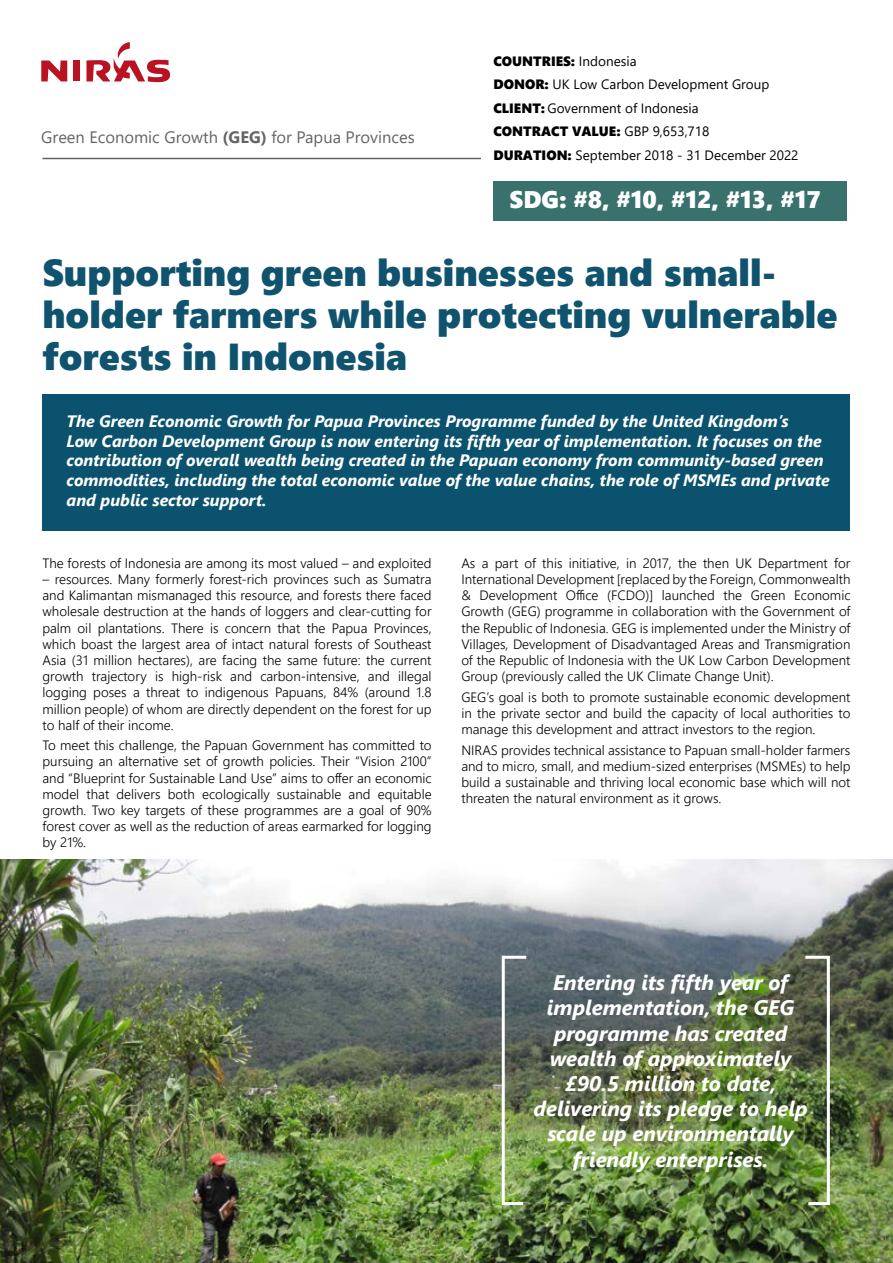
<style>
.page{position:relative;width:893px;height:1263px;background:#fff}
.page>*{position:absolute;margin:0;border:0;box-sizing:border-box;transform-origin:0 0}
.t1{font:37.5px/42px "Segoe UI Black";color:#10536e}
.t2{font:24px "Segoe UI Black";color:#fff}
.t3{font:italic 700 21px/25.2px "Segoe UI";color:#fff;text-align:center}
.t4{font:italic 700 16.5px/19.8px "Segoe UI";color:#fff}
.t5{font:16.5px "Segoe UI";color:#636466}
.t6{font:300 13.5px/16.2px "Segoe UI";color:#000;text-align:justify}
.t7{font:13.5px/23.5px "Segoe UI";color:#000}
.t8{font:13.5px "Segoe UI Black";color:#000}
.s1{font-weight:700}
.s2{font-family:"Segoe UI"}
.s3{font-family:"Segoe UI Black"}
</style>
<div class="page">
<img style="left:0;top:859px;width:893px;height:404px">
<div style="left:43px;top:394px;width:807px;height:137px;background:#0a526d"></div>
<svg style="left:41px;top:60px;width:26px;height:21px"></svg>
<div style="left:73px;top:60px;width:7px;height:21px;background:#ba1222"></div>
<svg style="left:86px;top:42px;width:84px;height:41px"></svg>
<hr style="left:43px;top:158px;width:438px;height:1px;background:#636466">
<img style="left:500px;top:954px;width:29px;height:252px">
<img style="left:802px;top:954px;width:29px;height:252px">
<div style="left:493px;top:182px;width:353px;height:39px;background:#39716c"></div>
<p class="t5" style="left:41px;top:121px;width:375px">Green Economic Growth <span class="s1">(GEG)</span> for Papua Provinces</p>
<p class="t8" style="left:493px;top:51px;width:145px">COUNTRIES: <span class="s2">Indonesia</span></p>
<p class="t7" style="left:493px;top:71px;width:277px"><span class="s3">DONOR:</span> UK Low Carbon Development Group<br><span class="s3">CLIENT:</span> Government of Indonesia</p>
<p class="t8" style="left:493px;top:122px;width:217px">CONTRACT VALUE: <span class="s2">GBP 9,653,718</span></p>
<p class="t7" style="left:493px;top:142px;width:307px"><span class="s3">DURATION:</span> September 2018 - 31 December 2022</p>
<h2 class="t2" style="left:510px;top:182px;width:313px">SDG: #8, #10, #12, #13, #17</h2>
<h1 class="t1" style="left:43px;top:249px;width:796px">Supporting green businesses and small&shy;holder farmers while protecting vulnerable forests in Indonesia</h1>
<p class="t4" style="left:67px;top:409px;width:765px">The Green Economic Growth for Papua Provinces Programme funded by the United Kingdom’s<br>Low Carbon Development Group is now entering its fifth year of implementation. It focuses on the contribution of overall wealth being created in the Papuan economy from community-based green commodities, including the total economic value of the value chains, the role of MSMEs and private and public sector support.</p>
<p class="t6" style="left:43px;top:553px;width:391px">The forests of Indonesia are among its most valued – and exploited</p>
<p class="t6" style="left:43px;top:570px;width:391px">– resources. Many formerly forest-rich provinces such as Sumatra and Kalimantan mismanaged this resource, and forests there faced wholesale destruction at the hands of loggers and clear-cutting for palm oil plantations. There is concern that the Papua Provinces, which boast the largest area of intact natural forests of Southeast Asia (31 million hectares), are facing the same future: the current growth trajectory is high-risk and carbon-intensive, and illegal logging poses a threat to indigenous Papuans, 84% (around 1.8 million people) of whom are directly dependent on the forest for up to half of their income.</p>
<p class="t6" style="left:43px;top:736px;width:391px">To meet this challenge, the Papuan Government has committed to pursuing an alternative set of growth policies. Their “Vision 2100” and “Blueprint for Sustainable Land Use” aims to offer an economic model that delivers both ecologically sustainable and equitable growth. Two key targets of these programmes are a goal of 90% forest cover as well as the reduction of areas earmarked for logging by 21%.</p>
<p class="t6" style="left:461px;top:553px;width:391px">As a part of this initiative, in 2017, the then UK Department for International Development [replaced by the Foreign, Commonwealth &amp; Development Office (FCDO)] launched the Green Economic Growth (GEG) programme in collaboration with the Government of the Republic of Indonesia. GEG is implemented under the Ministry of Villages, Development of Disadvantaged Areas and Transmigration of the Republic of Indonesia with the UK Low Carbon Development Group (previously called the UK Climate Change Unit).</p>
<p class="t6" style="left:461px;top:687px;width:391px">GEG’s goal is both to promote sustainable economic development in the private sector and build the capacity of local authorities to manage this development and attract investors to the region.</p>
<p class="t6" style="left:461px;top:740px;width:391px">NIRAS provides technical assistance to Papuan small-holder farmers and to micro, small, and medium-sized enterprises (MSMEs) to help build a sustainable and thriving local economic base which will not threaten the natural environment as it grows.</p>
<h3 class="t3" style="left:534px;top:967px;width:275px">Entering its fifth year of implementation, the GEG programme has created wealth of approximately £90.5 million to date, delivering its pledge to help scale up environmentally friendly enterprises.</h3>
</div>
